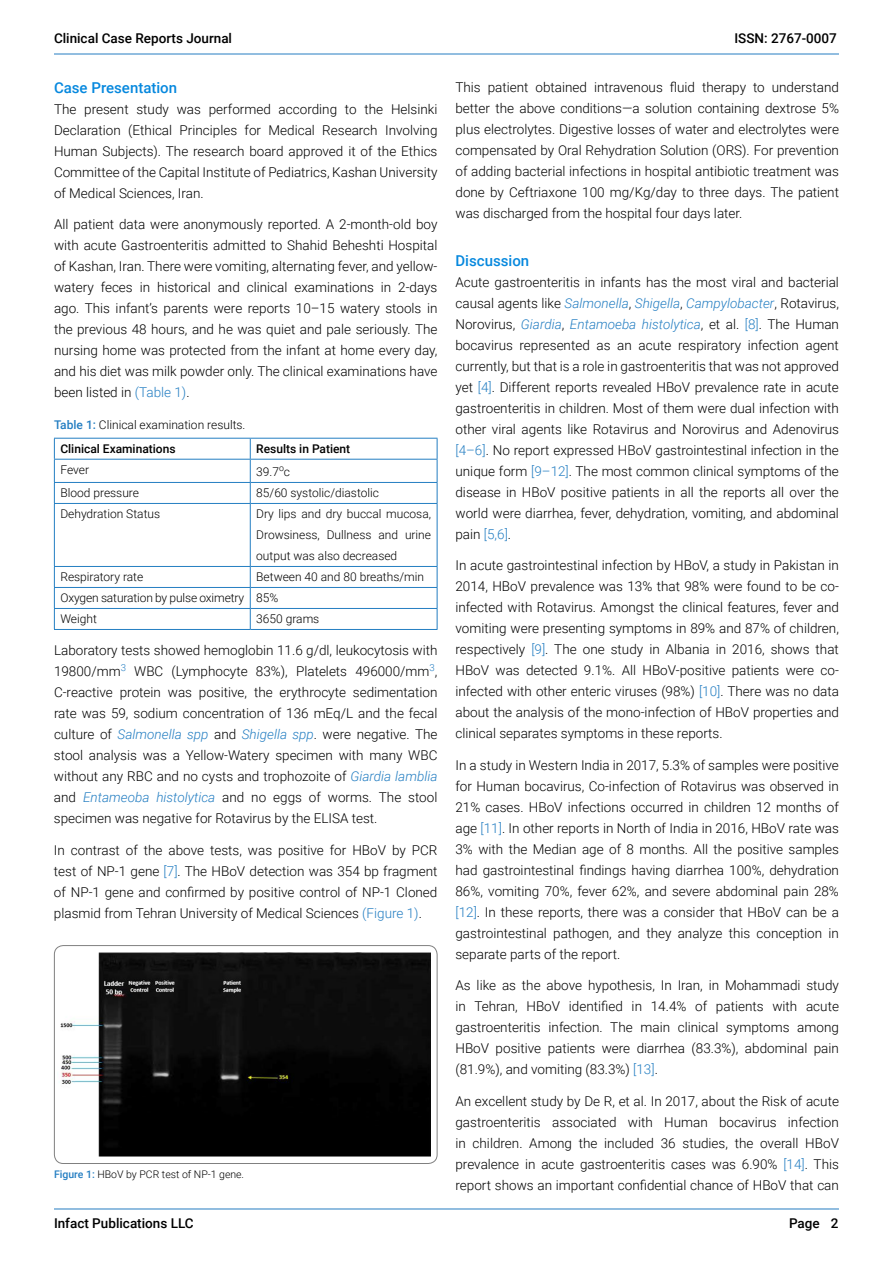
<style>
.page{position:relative;width:893px;height:1263px;background:#fff}
.page>*{position:absolute;margin:0;border:0;box-sizing:border-box;transform-origin:0 0}
.t1{font:500 15px "Roboto";color:#0688de}
.t2{font:300 13.5px/21px "Roboto";color:#000;text-align:justify}
.t3{font:500 13.5px "Roboto";color:#000}
.t4{font:300 12px/21px "Roboto";color:#000}
.t5{font:500 12px "Roboto";color:#000}
.t6{font:300 10.5px "Roboto";color:#000}
.s1{color:#247ec2}
.s2{font-weight:500;color:#247ec2}
.s3{font-weight:500}
.s4{font-style:italic;color:#247ec2}
</style>
<div class="page">
<hr style="left:54px;top:1208px;width:785px;height:1px;background:#267dc2">
<hr style="left:54px;top:54px;width:785px;height:1px;background:#267dc2">
<hr style="left:54px;top:438px;width:196px;height:1px;background:#247ec2">
<hr style="left:250px;top:438px;width:187px;height:1px;background:#247ec2">
<hr style="left:54px;top:459px;width:196px;height:1px;background:#247ec2">
<hr style="left:250px;top:459px;width:187px;height:1px;background:#247ec2">
<hr style="left:54px;top:482px;width:196px;height:1px;background:#247ec2">
<svg style="left:54px;top:439px;width:1px;height:64px"></svg>
<hr style="left:250px;top:482px;width:187px;height:1px;background:#247ec2">
<svg style="left:250px;top:439px;width:1px;height:64px"></svg>
<svg style="left:437px;top:439px;width:1px;height:64px"></svg>
<hr style="left:54px;top:503px;width:196px;height:1px;background:#247ec2">
<hr style="left:54px;top:504px;width:1px;height:62px;background:#247ec2">
<hr style="left:250px;top:503px;width:187px;height:1px;background:#247ec2">
<hr style="left:250px;top:504px;width:1px;height:62px;background:#247ec2">
<hr style="left:437px;top:504px;width:1px;height:62px;background:#247ec2">
<hr style="left:54px;top:566px;width:196px;height:1px;background:#247ec2">
<hr style="left:250px;top:566px;width:187px;height:1px;background:#247ec2">
<hr style="left:54px;top:587px;width:196px;height:1px;background:#247ec2">
<hr style="left:250px;top:587px;width:187px;height:1px;background:#247ec2">
<hr style="left:54px;top:608px;width:196px;height:1px;background:#247ec2">
<svg style="left:54px;top:567px;width:1px;height:62px"></svg>
<hr style="left:250px;top:608px;width:187px;height:1px;background:#247ec2">
<svg style="left:250px;top:567px;width:1px;height:62px"></svg>
<svg style="left:437px;top:567px;width:1px;height:62px"></svg>
<hr style="left:54px;top:629px;width:196px;height:1px;background:#247ec2">
<hr style="left:250px;top:629px;width:187px;height:1px;background:#247ec2">
<div style="left:54px;top:945px;width:383px;height:219px;border:1px solid #808080;border-radius:9px"></div>
<img style="left:60px;top:953px;width:371px;height:203px">
<p class="t3" style="left:54px;top:29px;width:180px">Clinical Case Reports Journal</p>
<p class="t1" style="left:54px;top:77px;width:125px">Case Presentation</p>
<p class="t2" style="left:54px;top:98px;width:385px">The present study was performed according to the Helsinki Declaration (Ethical Principles for Medical Research Involving Human Subjects). The research board approved it of the Ethics Committee of the Capital Institute of Pediatrics, Kashan University of Medical Sciences, Iran.</p>
<p class="t2" style="left:54px;top:213px;width:385px">All patient data were anonymously reported. A 2-month-old boy with acute Gastroenteritis admitted to Shahid Beheshti Hospital of Kashan, Iran. There were vomiting, alternating fever, and yellow&shy;watery feces in historical and clinical examinations in 2-days ago. This infant’s parents were reports 10–15 watery stools in the previous 48 hours, and he was quiet and pale seriously. The nursing home was protected from the infant at home every day, and his diet was milk powder only. The clinical examinations have been listed in <span class="s1">(Table 1)</span>.</p>
<p class="t4" style="left:60px;top:412px;width:187px;line-height:24.3px;text-indent:-6px"><span class="s2">Table 1:</span> Clinical examination results.<br><span class="s3">Clinical Examinations</span></p>
<p class="t5" style="left:256px;top:440px;width:96px">Results in Patient</p>
<p class="t4" style="left:60px;top:459px;width:30px">Fever</p>
<p class="t4" style="left:256px;top:461px;width:35px">39.7<sup>o</sup>c</p>
<p class="t4" style="left:60px;top:482px;width:80px">Blood pressure</p>
<p class="t4" style="left:256px;top:482px;width:124px">85/60 systolic/diastolic</p>
<p class="t4" style="left:60px;top:503px;width:101px">Dehydration Status</p>
<p class="t4" style="left:256px;top:503px;width:176px;text-align:justify">Dry lips and dry buccal mucosa, Drowsiness, Dullness and urine output was also decreased</p>
<p class="t4" style="left:60px;top:566px;width:84px">Respiratory rate</p>
<p class="t4" style="left:60px;top:566px;width:365px;text-indent:196px">Between 40 and 80 breaths/min<br>Oxygen saturation by pulse oximetry 85%<br>Weight</p>
<p class="t4" style="left:256px;top:608px;width:65px">3650 grams</p>
<p class="t2" style="left:54px;top:639px;width:385px">Laboratory tests showed hemoglobin 11.6 g/dl, leukocytosis with 19800/mm<sup>3</sup> WBC (Lymphocyte 83%), Platelets 496000/mm<sup>3</sup>, C-reactive protein was positive, the erythrocyte sedimentation rate was 59, sodium concentration of 136 mEq/L and the fecal culture of <span class="s4">Salmonella spp</span> and <span class="s4">Shigella spp</span>. were negative. The stool analysis was a Yellow-Watery specimen with many WBC without any RBC and no cysts and trophozoite of <span class="s4">Giardia lamblia </span>and <span class="s4">Entameoba histolytica</span> and no eggs of worms. The stool specimen was negative for Rotavirus by the ELISA test.</p>
<p class="t2" style="left:54px;top:839px;width:385px">In contrast of the above tests, was positive for HBoV by PCR test of NP-1 gene <span class="s1">[7]</span>. The HBoV detection was 354 bp fragment of NP-1 gene and confirmed by positive control of NP-1 Cloned plasmid from Tehran University of Medical Sciences <span class="s1">(Figure 1)</span>.</p>
<p class="t6" style="left:54px;top:1167px;width:192px"><span class="s2">Figure 1:</span> HBoV by PCR test of NP-1 gene.</p>
<p class="t3" style="left:734px;top:29px;width:104px">ISSN: 2767-0007</p>
<p class="t2" style="left:455px;top:76px;width:385px">This patient obtained intravenous fluid therapy to understand better the above conditions—a solution containing dextrose 5% plus electrolytes. Digestive losses of water and electrolytes were compensated by Oral Rehydration Solution (ORS). For prevention of adding bacterial infections in hospital antibiotic treatment was done by Ceftriaxone 100 mg/Kg/day to three days. The patient was discharged from the hospital four days later.</p>
<p class="t1" style="left:455px;top:250px;width:75px">Discussion</p>
<p class="t2" style="left:455px;top:271px;width:385px">Acute gastroenteritis in infants has the most viral and bacterial causal agents like <span class="s4">Salmonella</span>, <span class="s4">Shigella</span>, <span class="s4">Campylobacter</span>, Rotavirus, Norovirus, <span class="s4">Giardia</span>, <span class="s4">Entamoeba histolytica</span>, et al. <span class="s1">[8]</span>. The Human bocavirus represented as an acute respiratory infection agent currently, but that is a role in gastroenteritis that was not approved yet <span class="s1">[4]</span>. Different reports revealed HBoV prevalence rate in acute gastroenteritis in children. Most of them were dual infection with other viral agents like Rotavirus and Norovirus and Adenovirus <span class="s1">[4–6]</span>. No report expressed HBoV gastrointestinal infection in the unique form <span class="s1">[9–12]</span>. The most common clinical symptoms of the disease in HBoV positive patients in all the reports all over the world were diarrhea, fever, dehydration, vomiting, and abdominal pain <span class="s1">[5,6]</span>.</p>
<p class="t2" style="left:455px;top:554px;width:385px">In acute gastrointestinal infection by HBoV, a study in Pakistan in 2014, HBoV prevalence was 13% that 98% were found to be co&shy;infected with Rotavirus. Amongst the clinical features, fever and vomiting were presenting symptoms in 89% and 87% of children, respectively <span class="s1">[9]</span>. The one study in Albania in 2016, shows that HBoV was detected 9.1%. All HBoV-positive patients were co&shy;infected with other enteric viruses (98%) <span class="s1">[10]</span>. There was no data about the analysis of the mono-infection of HBoV properties and clinical separates symptoms in these reports.</p>
<p class="t2" style="left:455px;top:754px;width:385px">In a study in Western India in 2017, 5.3% of samples were positive for Human bocavirus, Co-infection of Rotavirus was observed in 21% cases. HBoV infections occurred in children 12 months of age <span class="s1">[11]</span>. In other reports in North of India in 2016, HBoV rate was 3% with the Median age of 8 months. All the positive samples had gastrointestinal findings having diarrhea 100%, dehydration 86%, vomiting 70%, fever 62%, and severe abdominal pain 28% <span class="s1">[12]</span>. In these reports, there was a consider that HBoV can be a gastrointestinal pathogen, and they analyze this conception in separate parts of the report.</p>
<p class="t2" style="left:455px;top:975px;width:385px">As like as the above hypothesis, In Iran, in Mohammadi study in Tehran, HBoV identified in 14.4% of patients with acute gastroenteritis infection. The main clinical symptoms among HBoV positive patients were diarrhea (83.3%), abdominal pain (81.9%), and vomiting (83.3%) <span class="s1">[13]</span>.</p>
<p class="t2" style="left:455px;top:1090px;width:385px">An excellent study by De R, et al. In 2017, about the Risk of acute gastroenteritis associated with Human bocavirus infection in children. Among the included 36 studies, the overall HBoV prevalence in acute gastroenteritis cases was 6.90% <span class="s1">[14]</span>. This report shows an important confidential chance of HBoV that can</p>
<p class="t3" style="left:54px;top:1213px;width:141px">Infact Publications LLC</p>
<p class="t3" style="left:789px;top:1213px;width:51px">Page 2</p>
</div>
